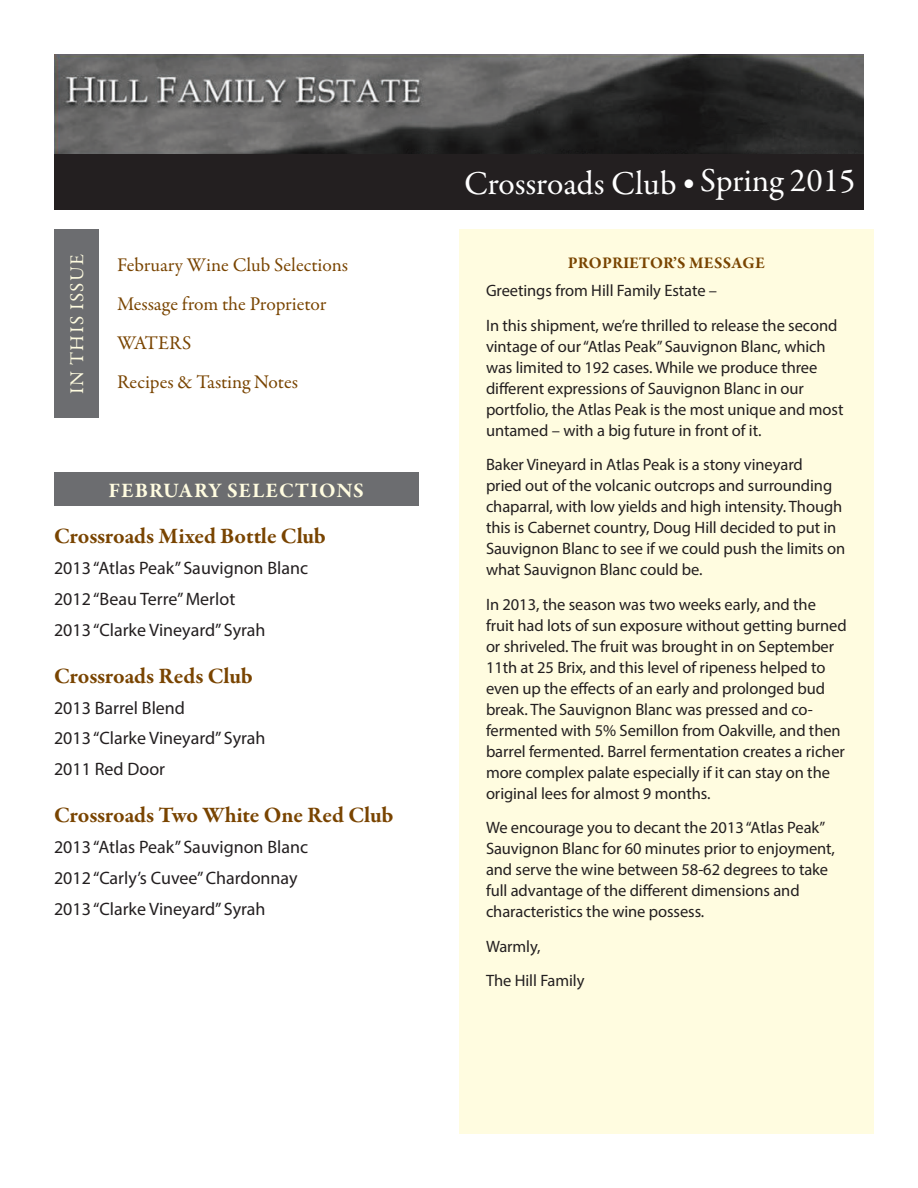
<style>
.page{position:relative;width:918px;height:1188px;background:#fff}
.page>*{position:absolute;margin:0;border:0;box-sizing:border-box;transform-origin:0 0}
.t1{font:33.75px "Garamond Premr Pro";letter-spacing:-.005em;color:#fff}
.t2{font:700 22.5px "Garamond Premr Pro";color:#794400}
.t3{font:700 21px "Garamond Premr Pro";letter-spacing:.04em;color:#fffce0}
.t4{font:19.5px/39px "Garamond Premr Pro";letter-spacing:-.005em;color:#794400}
.t5{font:19.5px "Garamond Premr Pro";letter-spacing:.07em;color:#fffce0}
.t6{font:18px/30.8px "Myriad Pro";color:#231f20}
.t7{font:16.5px/21px "Myriad Pro";letter-spacing:-.005em;color:#231f20}
.t8{font:700 16.5px "Garamond Premr Pro";letter-spacing:.01em;color:#794400}
.s1{font-size:27px}
</style>
<div class="page">
<img style="left:54px;top:54px;width:810px;height:100px">
<div style="left:54px;top:154px;width:810px;height:55px;background:#231f20"></div>
<div style="left:54px;top:230px;width:44px;height:188px;background:#6c6d70"></div>
<div style="left:459px;top:230px;width:415px;height:904px;background:#fffce0"></div>
<div style="left:54px;top:472px;width:364px;height:34px;background:#6c6d70"></div>
<h1 class="t1" style="left:464px;top:163px;width:393px">Crossroads Club <span class="s1">•</span> Spring 2015</h1>
<p class="t5" style="left:65px;top:394px;width:142px;rotate:-90deg">In This Issue</p>
<p class="t4" style="left:117px;top:245px;width:233px">February Wine Club Selections<br>Message from the Proprietor<br>WATERS<br>Recipes &amp; Tasting Notes</p>
<p class="t8" style="left:568px;top:253px;width:199px">PROPRIETOR’S MESSAGE</p>
<p class="t7" style="left:486px;top:273px;width:353px;line-height:34.5px">Greetings from Hill Family Estate –<br>In this shipment, we’re thrilled to release the second</p>
<p class="t7" style="left:486px;top:335px;width:359px">vintage of our “Atlas Peak” Sauvignon Blanc, which was limited to 192 cases. While we produce three different expressions of Sauvignon Blanc in our portfolio, the Atlas Peak is the most unique and most untamed – with a big future in front of it.</p>
<p class="t7" style="left:486px;top:454px;width:361px">Baker Vineyard in Atlas Peak is a stony vineyard<br>pried out of the volcanic outcrops and surrounding chaparral, with low yields and high intensity. Though this is Cabernet country, Doug Hill decided to put in Sauvignon Blanc to see if we could push the limits on what Sauvignon Blanc could be.</p>
<p class="t7" style="left:486px;top:593px;width:362px">In 2013, the season was two weeks early, and the fruit had lots of sun exposure without getting burned or shriveled. The fruit was brought in on September 11th at 25 Brix, and this level of ripeness helped to even up the effects of an early and prolonged bud break. The Sauvignon Blanc was pressed and co&shy;fermented with 5% Semillon from Oakville, and then barrel fermented. Barrel fermentation creates a richer more complex palate especially if it can stay on the original lees for almost 9 months.</p>
<p class="t7" style="left:486px;top:817px;width:351px">We encourage you to decant the 2013 “Atlas Peak” Sauvignon Blanc for 60 minutes prior to enjoyment, and serve the wine between 58-62 degrees to take full advantage of the different dimensions and characteristics the wine possess.</p>
<p class="t7" style="left:486px;top:929px;width:100px;line-height:34.5px">Warmly,<br>The Hill Family</p>
<p class="t3" style="left:108px;top:478px;width:28px">Febr</p>
<p class="t3" style="left:163px;top:478px;width:118px">uary Selectio</p>
<p class="t3" style="left:336px;top:478px;width:26px">ns</p>
<h2 class="t2" style="left:54px;top:523px;width:273px">Crossroads Mixed Bottle Club</h2>
<p class="t6" style="left:54px;top:552px;width:256px">2013 “Atlas Peak” Sauvignon Blanc<br>2012 “Beau Terre” Merlot<br>2013 “Clarke Vineyard” Syrah</p>
<h2 class="t2" style="left:54px;top:662px;width:200px">Crossroads Reds Club</h2>
<p class="t6" style="left:54px;top:692px;width:213px">2013 Barrel Blend<br>2013 “Clarke Vineyard” Syrah<br>2011 Red Door</p>
<h2 class="t2" style="left:54px;top:802px;width:341px">Crossroads Two White One Red Club</h2>
<p class="t6" style="left:54px;top:831px;width:256px">2013 “Atlas Peak” Sauvignon Blanc<br>2012 “Carly’s Cuvee” Chardonnay<br>2013 “Clarke Vineyard” Syrah</p>
</div>
